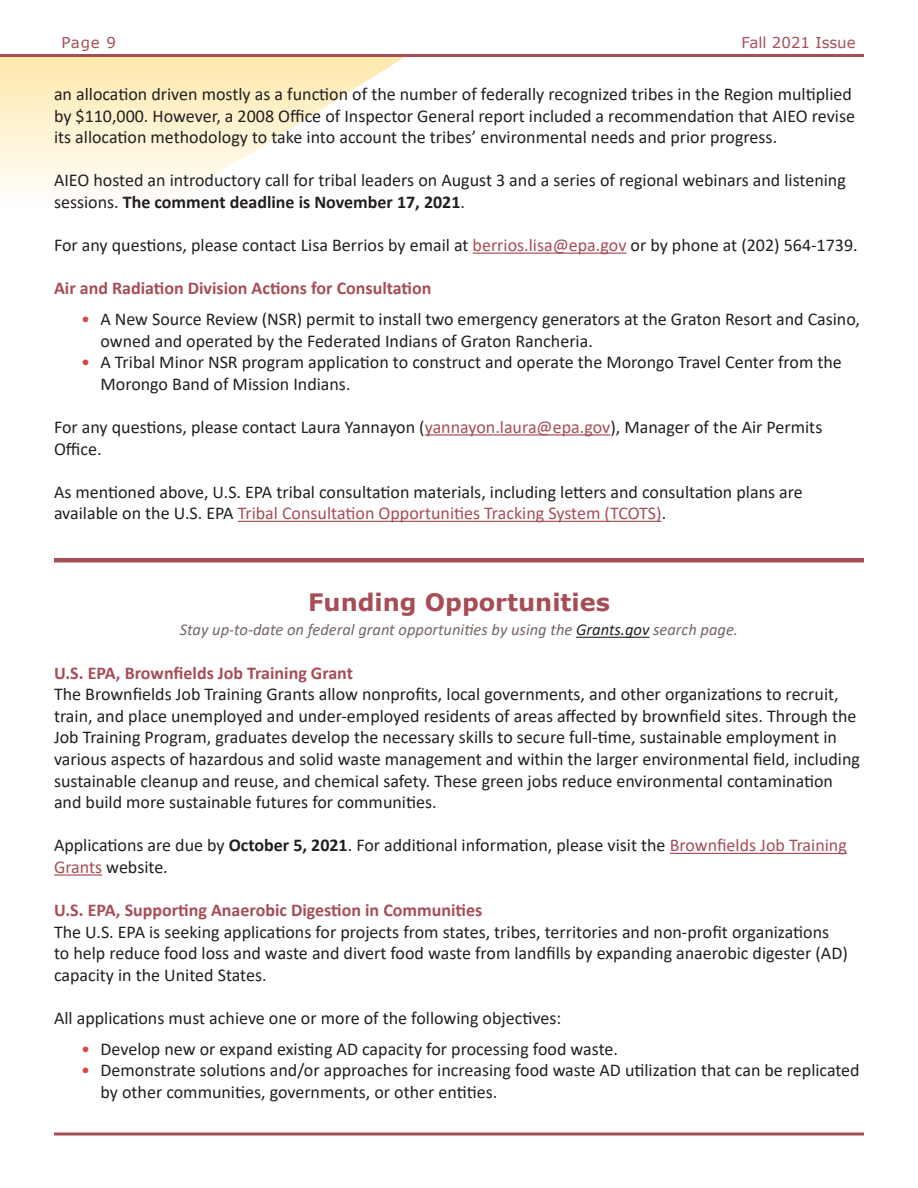
<style>
.page{position:relative;width:918px;height:1188px;background:#fff}
.page>*{position:absolute;margin:0;border:0;box-sizing:border-box;transform-origin:0 0}
.t1{font:700 24px "Verdana";color:#a64d56}
.t2{font:18px/21.6px "Calibri";color:#231f20}
.t3{font:700 18px "Calibri";color:#a64d56}
.t4{font:italic 16.5px "Calibri";color:#746764}
.t5{font:15px "Verdana";color:#a64d56}
.s1{font-weight:700}
.s2{color:#a64d56}
.s3{color:#d94543}
.s4{color:#231f20}
</style>
<div class="page">
<svg style="left:54px;top:1132px;width:810px;height:4px;background:#bc7980"></svg>
<hr style="left:54px;top:54px;width:810px;height:3px;background:#a64d56">
<svg style="left:0;top:57px;width:405px;height:133px"></svg>
<hr style="left:0;top:54px;width:810px;height:3px;background:#a64d56">
<hr style="left:473px;top:253px;width:153px;height:1px;background:#a64d56">
<hr style="left:425px;top:434px;width:185px;height:2px;background:#a64d56">
<hr style="left:238px;top:521px;width:424px;height:1px;background:#a64d56">
<hr style="left:576px;top:637px;width:73px;height:1px;background:#231f20">
<hr style="left:670px;top:853px;width:177px;height:1px;background:#a64d56">
<hr style="left:54px;top:874px;width:48px;height:2px;background:#a64d56">
<div style="left:54px;top:558px;width:810px;height:5px;background:#a64d56"></div>
<p class="t5" style="left:62px;top:32px;width:56px">Page 9</p>
<p class="t5" style="left:742px;top:32px;width:116px">Fall 2021 Issue</p>
<p class="t2" style="left:54px;top:83px;width:803px">an allocation driven mostly as a function of the number of federally recognized tribes in the Region multiplied by $110,000. However, a 2008 Office of Inspector General report included a recommendation that AIEO revise its allocation methodology to take into account the tribes’ environmental needs and prior progress.</p>
<p class="t2" style="left:54px;top:169px;width:793px">AIEO hosted an introductory call for tribal leaders on August 3 and a series of regional webinars and listening sessions. <span class="s1">The comment deadline is November 17, 2021</span>.</p>
<p class="t2" style="left:54px;top:234px;width:805px">For any questions, please contact Lisa Berrios by email at <span class="s2">berrios.lisa@epa.gov</span> or by phone at (202) 564-1739.</p>
<h4 class="t3" style="left:54px;top:276px;width:379px">Air and Radiation Division Actions for Consultation</h4>
<p class="t2" style="left:100px;top:308px;width:761px;text-indent:-19px"><span class="s3">•</span> A New Source Review (NSR) permit to install two emergency generators at the Graton Resort and Casino, owned and operated by the Federated Indians of Graton Rancheria.</p>
<p class="t2" style="left:100px;top:351px;width:743px;text-indent:-19px"><span class="s3">•</span> A Tribal Minor NSR program application to construct and operate the Morongo Travel Center from the<br>Morongo Band of Mission Indians.</p>
<p class="t2" style="left:54px;top:416px;width:770px">For any questions, please contact Laura Yannayon (<span class="s2">yannayon.laura@epa.gov</span>), Manager of the Air Permits<br>Office.</p>
<p class="t2" style="left:54px;top:480px;width:750px">As mentioned above, U.S. EPA tribal consultation materials, including letters and consultation plans are available on the U.S. EPA <span class="s2">Tribal Consultation Opportunities Tracking System (TCOTS)</span>.</p>
<h3 class="t1" style="left:308px;top:585px;width:303px">Funding Opportunities</h3>
<p class="t4" style="left:180px;top:618px;width:560px">Stay up-to-date on federal grant opportunities by using the <span class="s4">Grants.gov</span> search page.</p>
<h4 class="t3" style="left:54px;top:660px;width:301px">U.S. EPA, Brownfields Job Training Grant</h4>
<p class="t2" style="left:54px;top:683px;width:807px">The Brownfields Job Training Grants allow nonprofits, local governments, and other organizations to recruit, train, and place unemployed and under-employed residents of areas affected by brownfield sites. Through the Job Training Program, graduates develop the necessary skills to secure full-time, sustainable employment in various aspects of hazardous and solid waste management and within the larger environmental field, including sustainable cleanup and reuse, and chemical safety. These green jobs reduce environmental contamination and build more sustainable futures for communities.</p>
<p class="t2" style="left:54px;top:834px;width:794px">Applications are due by <span class="s1">October 5, 2021</span>. For additional information, please visit the <span class="s2">Brownfields Job Training<br>Grants</span> website.</p>
<h4 class="t3" style="left:54px;top:897px;width:430px">U.S. EPA, Supporting Anaerobic Digestion in Communities</h4>
<p class="t2" style="left:54px;top:921px;width:795px">The U.S. EPA is seeking applications for projects from states, tribes, territories and non-profit organizations to help reduce food loss and waste and divert food waste from landfills by expanding anaerobic digester (AD) capacity in the United States.</p>
<p class="t2" style="left:54px;top:1007px;width:509px">All applications must achieve one or more of the following objectives:</p>
<p class="t2" style="left:81px;top:1038px;width:539px"><span class="s3">•</span> Develop new or expand existing AD capacity for processing food waste.</p>
<p class="t2" style="left:100px;top:1059px;width:761px;text-indent:-19px"><span class="s3">•</span> Demonstrate solutions and/or approaches for increasing food waste AD utilization that can be replicated by other communities, governments, or other entities.</p>
</div>
